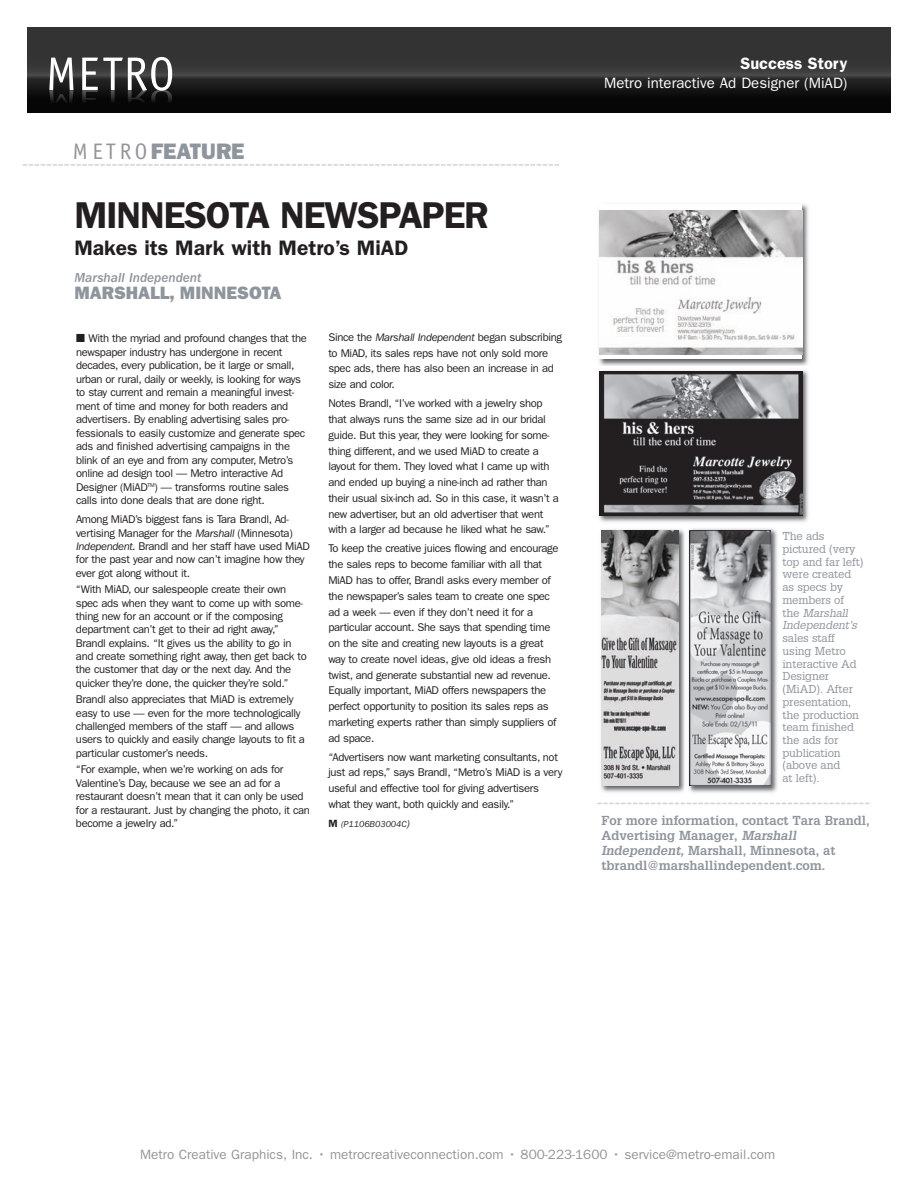
<style>
.page{position:relative;width:918px;height:1188px;background:#fff}
.page>*{position:absolute;margin:0;border:0;box-sizing:border-box;transform-origin:0 0}
.t1{font:600 37.5px "ITC Franklin Gothic Std";letter-spacing:-.03em;color:#231f20}
.t2{font:22.5px "ITC Franklin Gothic Std Hvy";color:#8f959d}
.t3{font:600 21px "ITC Franklin Gothic Std";color:#231f20}
.t4{font:18px "ITC Franklin Gothic Std Hvy";color:#8f959d}
.t5{font:600 16.5px "ITC Franklin Gothic Std";color:#fff}
.t6{font:15px "ITC Franklin Gothic Std";color:#fff}
.t7{font:13.5px "ITC Franklin Gothic Std";color:#939598}
.t8{font:13.5px "ITC Franklin Gothic Std Med It";color:#8f959d}
.t9{font:700 12.75px/15px "Glypha LT Std";color:#8f959d}
.t10{font:11.25px/15.8px "ITC Franklin Gothic Std";letter-spacing:-.03em;color:#231f20}
.t11{font:11.25px/12.8px "Glypha LT Std";letter-spacing:-.01em;color:#8f959d}
.t12{font:italic 9px "ITC Franklin Gothic Std";color:#231f20}
.s1{font-family:"Officina Sans Std";color:#939598}
.s2{font-style:italic}
.s3{font-weight:600;font-style:normal;font-size:10.5px}
.s4{font-size:10.5px}
</style>
<div class="page">
<svg style="left:27px;top:27px;width:864px;height:85px;background:#272727"></svg>
<svg style="left:49px;top:58px;width:24px;height:49px"></svg>
<svg style="left:82px;top:57px;width:90px;height:50px"></svg>
<svg style="left:23px;top:164px;width:536px;height:2px"></svg>
<svg style="left:597px;top:803px;width:272px;height:1px"></svg>
<img style="left:601px;top:528px;width:177px;height:265px">
<img style="left:691px;top:531px;width:79px;height:255px">
<img style="left:599px;top:204px;width:210px;height:318px">
<div style="left:600px;top:205px;width:202px;height:154px;background:#fff"></div>
<img style="left:600px;top:210px;width:202px;height:145px">
<img style="left:684px;top:532px;width:7px;height:261px">
<img style="left:602px;top:531px;width:77px;height:254px">
<svg style="left:684px;top:528px;width:7px;height:4px"></svg>
<img style="left:600px;top:371px;width:202px;height:144px">
<h2 class="t2" style="left:73px;top:143px;width:173px"><span class="s1">M E T R O</span> FEATURE</h2>
<h1 class="t1" style="left:75px;top:202px;width:416px">MINNESOTA NEWSPAPER</h1>
<h3 class="t3" style="left:75px;top:240px;width:335px">Makes its Mark with Metro’s MiAD</h3>
<p class="t8" style="left:75px;top:273px;width:129px">Marshall Independent</p>
<h3 class="t4" style="left:75px;top:287px;width:208px">MARSHALL, MINNESOTA</h3>
<p class="t10" style="left:76px;top:333px;width:233px;line-height:13.5px">■ With the myriad and profound changes that the newspaper industry has undergone in recent decades, every publication, be it large or small, urban or rural, daily or weekly, is looking for ways to stay current and remain a meaningful invest&shy;ment of time and money for both readers and advertisers. By enabling advertising sales pro&shy;fessionals to easily customize and generate spec ads and finished advertising campaigns in the blink of an eye and from any computer, Metro’s online ad design tool — Metro interactive Ad Designer (MiAD<sup>TM</sup>) — transforms routine sales calls into done deals that are done right.</p>
<p class="t10" style="left:76px;top:514px;width:235px;line-height:13.4px">Among MiAD’s biggest fans is Tara Brandl, Ad&shy;vertising Manager for the <span class="s2">Marshall</span> (Minnesota)<br><span class="s2">Independent.</span> Brandl and her staff have used MiAD for the past year and now can’t imagine how they ever got along without it.</p>
<p class="t10" style="left:76px;top:584px;width:232px;line-height:13.4px">“With MiAD, our salespeople create their own spec ads when they want to come up with some&shy;thing new for an account or if the composing department can’t get to their ad right away,” Brandl explains. “It gives us the ability to go in and create something right away, then get back to the customer that day or the next day. And the quicker they’re done, the quicker they’re sold.”</p>
<p class="t10" style="left:76px;top:694px;width:231px;line-height:13.4px">Brandl also appreciates that MiAD is extremely easy to use — even for the more technologically challenged members of the staff — and allows users to quickly and easily change layouts to fit a particular customer’s needs.</p>
<p class="t10" style="left:76px;top:764px;width:235px;line-height:13.4px">“For example, when we’re working on ads for Valentine’s Day, because we see an ad for a restaurant doesn’t mean that it can only be used for a restaurant. Just by changing the photo, it can become a jewelry ad.”</p>
<p class="t10" style="left:328px;top:330px;width:235px">Since the <span class="s2">Marshall Independent</span> began subscribing to MiAD, its sales reps have not only sold more spec ads, there has also been an increase in ad size and color.</p>
<p class="t10" style="left:328px;top:396px;width:232px">Notes Brandl, “I’ve worked with a jewelry shop that always runs the same size ad in our bridal guide. But this year, they were looking for some&shy;thing different, and we used MiAD to create a layout for them. They loved what I came up with and ended up buying a nine-inch ad rather than their usual six-inch ad. So in this case, it wasn’t a new advertiser, but an old advertiser that went with a larger ad because he liked what he saw.”</p>
<p class="t10" style="left:328px;top:542px;width:232px">To keep the creative juices flowing and encourage the sales reps to become familiar with all that MiAD has to offer, Brandl asks every member of the newspaper’s sales team to create one spec ad a week — even if they don’t need it for a particular account. She says that spending time on the site and creating new layouts is a great way to create novel ideas, give old ideas a fresh twist, and generate substantial new ad revenue.<br>Equally important, MiAD offers newspapers the perfect opportunity to position its sales reps as marketing experts rather than simply suppliers of ad space.</p>
<p class="t10" style="left:328px;top:750px;width:236px">“Advertisers now want marketing consultants, not just ad reps,” says Brandl, “Metro’s MiAD is a very useful and effective tool for giving advertisers what they want, both quickly and easily.”</p>
<p class="t12" style="left:328px;top:821px;width:83px"><span class="s3">M</span> (P1106B03004C<span class="s4">)</span></p>
<h3 class="t5" style="left:740px;top:58px;width:108px">Success Story</h3>
<h3 class="t6" style="left:604px;top:78px;width:245px">Metro interactive Ad Designer (MiAD)</h3>
<p class="t11" style="left:782px;top:530px;width:83px">The ads pictured (very top and far left) were created as specs by members of the <span class="s2">Marshall<br>Independent’s</span></p>
<p class="t11" style="left:782px;top:632px;width:78px">sales staff using Metro interactive Ad<br>Designer (MiAD). After presentation, the production team finished the ads for publication (above and<br>at left).</p>
<p class="t9" style="left:601px;top:814px;width:270px">For more information, contact Tara Brandl, Advertising Manager, <span class="s2">Marshall Independent,</span> Marshall, Minnesota, at tbrandl@marshallindependent.com.</p>
<p class="t7" style="left:140px;top:1150px;width:637px">Metro Creative Graphics, Inc. • metrocreativeconnection.com • 800-223-1600 • service@metro-email.com</p>
</div>
